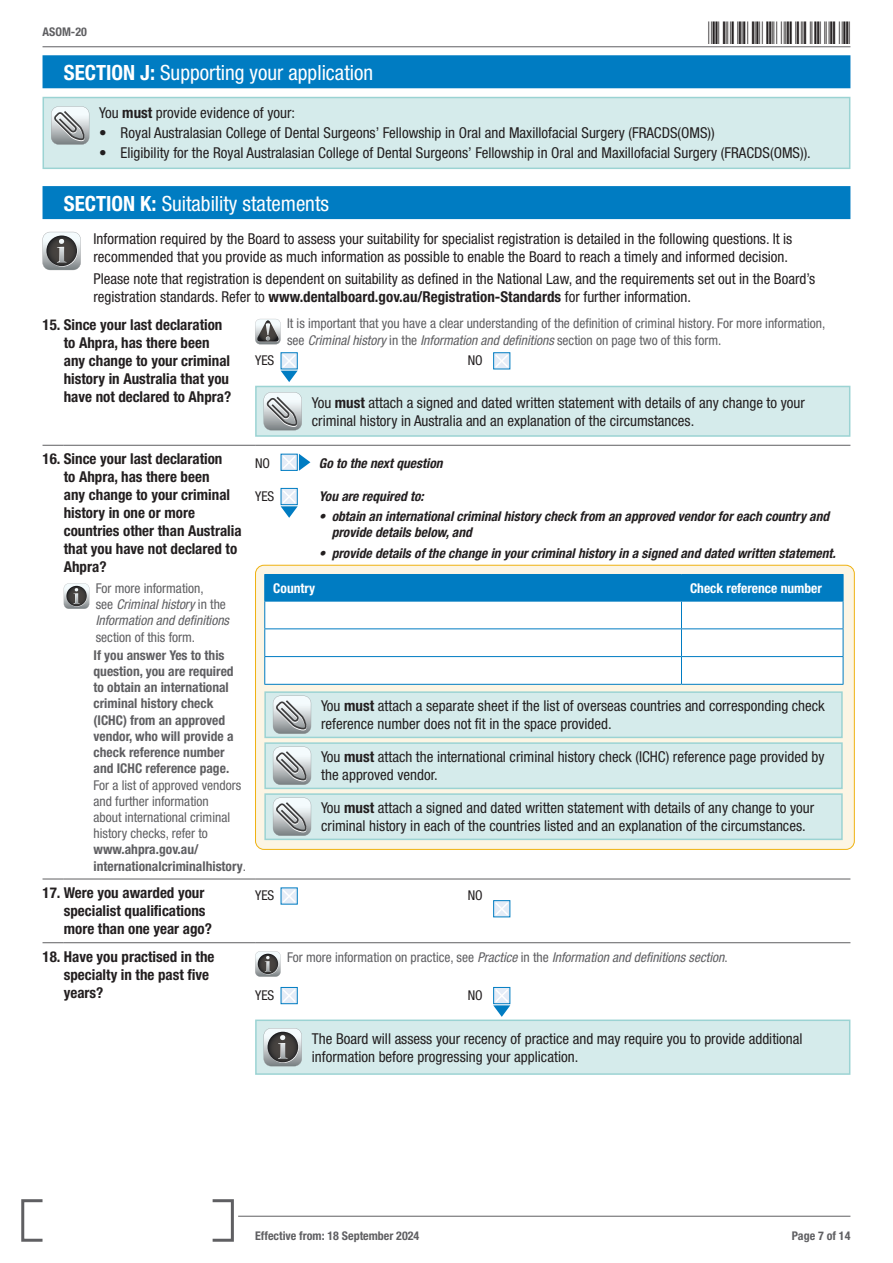
<style>
.page{position:relative;width:893px;height:1263px;background:#fff}
.page>*{position:absolute;margin:0;border:0;box-sizing:border-box;transform-origin:0 0}
.t1{font:30px "Free 3 of 9";letter-spacing:.1em;color:#231f20}
.Section-header{font:condensed 21px "Helvetica Neue LT Std";color:#fff}
.attachment_box_text{font:condensed 15px/18px "Helvetica Neue LT Std";color:#231f20}
.Section_additional_info{font:condensed 15px/18px "Helvetica Neue LT Std";color:#231f20}
.Questions{font:700 condensed 15px/18px "Helvetica Neue LT Std";color:#231f20}
.Question_additional_info{font:700 condensed 13.5px/16.2px "Helvetica Neue LT Std";color:#5f5f62}
.Question_additional_info-2{font:condensed 13.5px/16.2px "Helvetica Neue LT Std";color:#5f5f62}
.Answer{font:italic 700 condensed 13.5px/16.2px "Helvetica Neue LT Std";color:#231f20}
.Question_additional_info-3{font:italic condensed 13.5px "Helvetica Neue LT Std";color:#5f5f62}
.Question_additional_info-4{font:700 condensed 13.5px "Helvetica Neue LT Std";color:#fff}
.Answer-2{font:condensed 13.5px "Helvetica Neue LT Std";color:#231f20}
.t2{font:700 condensed 12px "Helvetica Neue LT Std";color:#5f5f62}
.s1{font-weight:700}
.s2{font-style:italic}
.s3{font-weight:400}
.s4{font-style:normal}
</style>
<div class="page">
<svg style="left:21px;top:1199px;width:213px;height:43px"></svg>
<hr style="left:238px;top:1216px;width:612px;height:1px;background:#5f5f62">
<hr style="left:43px;top:47px;width:807px;height:1px;background:#5f5f62">
<svg style="left:43px;top:445px;width:21px;height:1px"></svg>
<hr style="left:64px;top:445px;width:191px;height:1px;background:#5f5f62">
<hr style="left:255px;top:445px;width:595px;height:1px;background:#5f5f62">
<svg style="left:43px;top:879px;width:21px;height:1px"></svg>
<hr style="left:64px;top:879px;width:191px;height:1px;background:#5f5f62">
<hr style="left:255px;top:879px;width:595px;height:1px;background:#5f5f62">
<svg style="left:43px;top:942px;width:21px;height:1px"></svg>
<hr style="left:64px;top:942px;width:191px;height:1px;background:#5f5f62">
<hr style="left:255px;top:942px;width:595px;height:1px;background:#5f5f62">
<div style="left:43px;top:55px;width:807px;height:33px;background:#007cc2"></div>
<div style="left:43px;top:98px;width:807px;height:70px;background:#d5ebeb"></div>
<div style="left:43px;top:97px;width:807px;height:72px;border:2px solid #9bd3d3"></div>
<svg style="left:51px;top:106px;width:38px;height:39px"></svg>
<div style="left:43px;top:186px;width:807px;height:33px;background:#007cc2"></div>
<svg style="left:43px;top:232px;width:38px;height:38px"></svg>
<svg style="left:255px;top:319px;width:26px;height:25px"></svg>
<div style="left:281px;top:352px;width:17px;height:17px;background:#3998cf"></div>
<svg style="left:281px;top:353px;width:17px;height:29px"></svg>
<svg style="left:493px;top:352px;width:17px;height:17px"></svg>
<svg style="left:494px;top:353px;width:16px;height:16px"></svg>
<div style="left:256px;top:386px;width:594px;height:50px;background:#d5ebeb"></div>
<div style="left:255px;top:386px;width:595px;height:51px;border:2px solid #9bd3d3"></div>
<svg style="left:264px;top:392px;width:38px;height:38px"></svg>
<svg style="left:64px;top:583px;width:25px;height:26px"></svg>
<svg style="left:281px;top:454px;width:29px;height:17px"></svg>
<svg style="left:281px;top:488px;width:17px;height:30px"></svg>
<div style="left:255px;top:565px;width:599px;height:284px;background:#fcf5e4;border-radius:9px"></div>
<svg style="left:264px;top:574px;width:580px;height:110px;background:#b8daee"></svg>
<hr style="left:264px;top:684px;width:417px;height:1px;background:#007cc2">
<hr style="left:681px;top:684px;width:162px;height:1px;background:#007cc2">
<div style="left:265px;top:692px;width:577px;height:45px;background:#d5ebeb"></div>
<div style="left:264px;top:691px;width:579px;height:47px;border:2px solid #9bd3d3"></div>
<svg style="left:273px;top:696px;width:38px;height:38px"></svg>
<div style="left:265px;top:743px;width:577px;height:45px;background:#d5ebeb"></div>
<div style="left:264px;top:742px;width:579px;height:47px;border:2px solid #9bd3d3"></div>
<svg style="left:273px;top:747px;width:38px;height:38px"></svg>
<div style="left:265px;top:794px;width:577px;height:45px;background:#d5ebeb"></div>
<div style="left:264px;top:793px;width:579px;height:47px;border:2px solid #9bd3d3"></div>
<svg style="left:273px;top:797px;width:38px;height:39px"></svg>
<div style="left:255px;top:565px;width:600px;height:285px;border:1px solid #efb211;border-radius:9px"></div>
<svg style="left:281px;top:887px;width:17px;height:17px"></svg>
<svg style="left:281px;top:888px;width:16px;height:16px"></svg>
<svg style="left:493px;top:900px;width:17px;height:17px"></svg>
<svg style="left:494px;top:901px;width:16px;height:16px"></svg>
<svg style="left:255px;top:951px;width:26px;height:26px"></svg>
<div style="left:281px;top:987px;width:17px;height:17px;background:#3395ce"></div>
<svg style="left:281px;top:987px;width:16px;height:17px"></svg>
<svg style="left:493px;top:987px;width:17px;height:30px"></svg>
<div style="left:256px;top:1020px;width:594px;height:54px;background:#d5ebeb"></div>
<div style="left:255px;top:1019px;width:595px;height:56px;border:2px solid #9bd3d3"></div>
<svg style="left:264px;top:1028px;width:38px;height:38px"></svg>
<p class="t2" style="left:43px;top:25px;width:46px">ASOM-20</p>
<h1 class="t1" style="left:709px;top:16px;width:143px">*ASOM-207*</h1>
<p class="Section-header" style="left:64px;top:60px;width:311px"><span class="s1">SECTION J:</span> Supporting your application</p>
<p class="attachment_box_text" style="left:99px;top:104px;width:197px">You <span class="s1">must</span> provide evidence of your:</p>
<p class="Section_additional_info" style="left:99px;top:124px;width:617px">• Royal Australasian College of Dental Surgeons’ Fellowship in Oral and Maxillofacial Surgery (FRACDS(OMS))</p>
<p class="Section_additional_info" style="left:99px;top:144px;width:713px">• Eligibility for the Royal Australasian College of Dental Surgeons’ Fellowship in Oral and Maxillofacial Surgery (FRACDS(OMS)).</p>
<p class="Section-header" style="left:64px;top:191px;width:267px"><span class="s1">SECTION K:</span> Suitability statements</p>
<p class="Section_additional_info" style="left:94px;top:229px;width:700px">Information required by the Board to assess your suitability for specialist registration is detailed in the following questions. It is recommended that you provide as much information as possible to enable the Board to reach a timely and informed decision.</p>
<p class="Section_additional_info" style="left:94px;top:269px;width:723px">Please note that registration is dependent on suitability as defined in the National Law, and the requirements set out in the Board’s registration standards. Refer to <span class="s1">www.dentalboard.gov.au/Registration-Standards</span> for further information.</p>
<p class="Questions" style="left:43px;top:315px;width:181px">15. Since your last declaration</p>
<p class="Questions" style="left:64px;top:333px;width:169px">to Ahpra, has there been any change to your criminal history in Australia that you have not declared to Ahpra?</p>
<p class="Question_additional_info-2" style="left:287px;top:315px;width:540px">It is important that you have a clear understanding of the definition of criminal history. For more information, see <span class="s2">Criminal history</span> in the <span class="s2">Information and definitions</span> section on page two of this form.</p>
<p class="Answer-2" style="left:255px;top:352px;width:21px">YES</p>
<p class="Answer-2" style="left:468px;top:352px;width:17px">NO</p>
<p class="attachment_box_text" style="left:312px;top:393px;width:494px">You <span class="s1">must</span> attach a signed and dated written statement with details of any change to your criminal history in Australia and an explanation of the circumstances.</p>
<p class="Questions" style="left:43px;top:450px;width:181px">16. Since your last declaration</p>
<p class="Questions" style="left:64px;top:468px;width:179px">to Ahpra, has there been<br>any change to your criminal history in one or more countries other than Australia that you have not declared to<br>Ahpra?</p>
<p class="Question_additional_info-2" style="left:96px;top:580px;width:135px">For more information,<br>see <span class="s2">Criminal history</span> in the<br><span class="s2">Information and definitions </span>section of this form.</p>
<p class="Question_additional_info" style="left:94px;top:647px;width:154px">If you answer Yes to this question, you are required to obtain an international criminal history check (ICHC) from an approved vendor, who will provide a check reference number and ICHC reference page.<br><span class="s3">For a list of approved vendors and further information<br>about international criminal history checks, refer to </span>www.ahpra.gov.au/ internationalcriminalhistory<span class="s3">.</span></p>
<p class="Questions" style="left:43px;top:884px;width:163px">17. Were you awarded your</p>
<p class="Questions" style="left:64px;top:902px;width:150px">specialist qualifications more than one year ago?</p>
<p class="Questions" style="left:43px;top:947px;width:173px">18. Have you practised in the</p>
<p class="Questions" style="left:64px;top:965px;width:147px">specialty in the past five years?</p>
<p class="Answer-2" style="left:255px;top:455px;width:17px">NO</p>
<p class="Answer" style="left:319px;top:455px;width:125px">Go to the next question</p>
<p class="Answer-2" style="left:255px;top:488px;width:21px">YES</p>
<p class="Answer" style="left:319px;top:488px;width:106px">You are required to:</p>
<p class="Answer" style="left:332px;top:508px;width:499px;text-indent:-13px">• obtain an international criminal history check from an approved vendor for each country and provide details below, and</p>
<p class="Answer" style="left:319px;top:545px;width:518px">• provide details of the change in your criminal history in a signed and dated written statement.</p>
<p class="Question_additional_info-4" style="left:273px;top:580px;width:43px">Country</p>
<p class="Question_additional_info-4" style="left:690px;top:580px;width:133px">Check reference number</p>
<p class="attachment_box_text" style="left:321px;top:697px;width:505px">You <span class="s1">must</span> attach a separate sheet if the list of overseas countries and corresponding check reference number does not fit in the space provided.</p>
<p class="attachment_box_text" style="left:321px;top:748px;width:505px">You <span class="s1">must</span> attach the international criminal history check (ICHC) reference page provided by the approved vendor.</p>
<p class="attachment_box_text" style="left:321px;top:799px;width:494px">You <span class="s1">must</span> attach a signed and dated written statement with details of any change to your criminal history in each of the countries listed and an explanation of the circumstances.</p>
<p class="Answer-2" style="left:255px;top:888px;width:21px">YES</p>
<p class="Answer-2" style="left:468px;top:888px;width:17px">NO</p>
<p class="Question_additional_info-3" style="left:287px;top:949px;width:442px"><span class="s4">For more information on practice, see</span> Practice <span class="s4">in the</span> Information and definitions section<span class="s4">.</span></p>
<p class="Answer-2" style="left:255px;top:987px;width:21px">YES</p>
<p class="Answer-2" style="left:468px;top:987px;width:17px">NO</p>
<p class="attachment_box_text" style="left:312px;top:1029px;width:492px">The Board will assess your recency of practice and may require you to provide additional information before progressing your application.</p>
<p class="t2" style="left:255px;top:1228px;width:166px">Effective from: 18 September 2024</p>
<p class="t2" style="left:792px;top:1228px;width:60px">Page 7 of 14</p>
</div>
